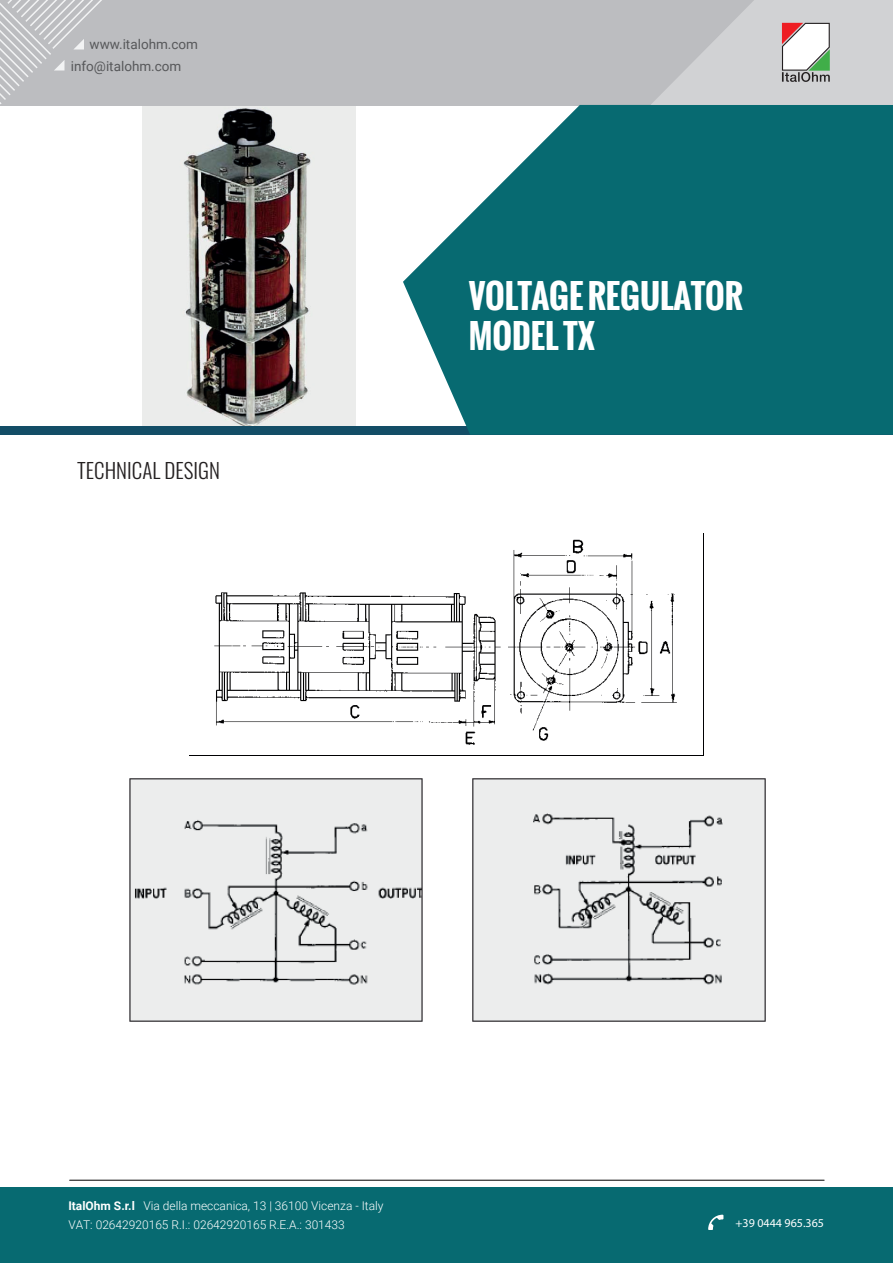
<style>
.page{position:relative;width:893px;height:1263px;background:#fff}
.page>*{position:absolute;margin:0;border:0;box-sizing:border-box;transform-origin:0 0}
.t1{font:700 33px/39.6px "Oswald";color:#fff}
.t2{font:300 21px "Oswald";color:#231f20}
.t3{font:13.5px/21.8px "Roboto";color:#57585a}
.t4{font:300 12px/19.5px "Roboto";color:#fff}
.t5{font:12px "Myriad Pro";color:#fff}
.s1{font-weight:700}
</style>
<div class="page">
<img style="left:142px;top:105px;width:213px;height:321px">
<div style="left:0;top:0;width:892px;height:105px;background:#bcbdc0"></div>
<div style="left:0;top:426px;width:893px;height:9px;background:#134d66"></div>
<div style="left:0;top:1188px;width:893px;height:75px;background:#076a71"></div>
<svg style="left:403px;top:105px;width:490px;height:330px;background:#287d83"></svg>
<img style="left:214px;top:539px;width:463px;height:206px">
<hr style="left:703px;top:533px;width:1px;height:222px;background:#000001">
<hr style="left:190px;top:755px;width:514px;height:1px;background:#000001">
<img style="left:129px;top:778px;width:294px;height:244px">
<img style="left:472px;top:778px;width:294px;height:244px">
<svg style="left:0;top:0;width:102px;height:104px"></svg>
<svg style="left:651px;top:0;width:242px;height:105px"></svg>
<svg style="left:708px;top:1215px;width:15px;height:15px"></svg>
<hr style="left:70px;top:1180px;width:754px;height:1px;background:#000001">
<p class="t3" style="left:71px;top:33px;width:129px;text-indent:19px">www.italohm.com info@italohm.com</p>
<h2 class="t2" style="left:77px;top:452px;width:144px">TECHNICAL DESIGN</h2>
<h1 class="t1" style="left:469px;top:276px;width:276px">VOLTAGE REGULATOR<br>MODEL TX</h1>
<p class="t4" style="left:68px;top:1195px;width:317px"><span class="s1">ItalOhm S.r.l</span> Via della meccanica, 13 | 36100 Vicenza - Italy<br>VAT: 02642920165 R.I.: 02642920165 R.E.A.: 301433</p>
<p class="t5" style="left:735px;top:1216px;width:90px">+39 0444 965.365</p>
</div>
